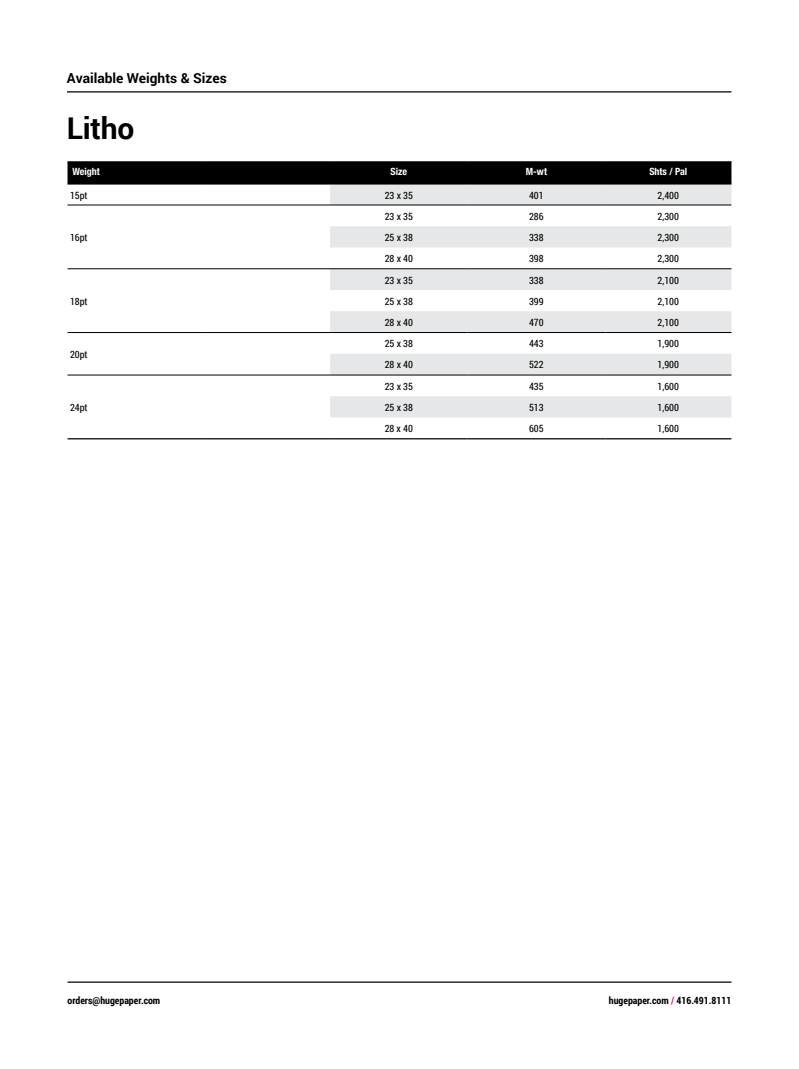
<style>
.page{position:relative;width:799px;height:1069px;background:#fff}
.page>*{position:absolute;margin:0;border:0;box-sizing:border-box;transform-origin:0 0}
.t1{font:700 30px "Roboto";letter-spacing:-.01em;color:#000}
.t2{font:700 13.75px "Roboto";color:#000}
.t3{font:10px "Roboto Condensed";color:#000}
.t4{font:700 10px "Roboto Condensed";color:#000}
.t5{font:700 condensed 10px "Helvetica Neue LT Std";color:#fff}
.s1{color:#ec008c}
</style>
<div class="page">
<hr style="left:68px;top:981px;width:663px;height:2px;background:#000">
<hr style="left:67px;top:91px;width:664px;height:1px;background:#000">
<div style="left:68px;top:162px;width:663px;height:22px;background:#000"></div>
<svg style="left:330px;top:185px;width:401px;height:232px;fill:#e6e7e8"></svg>
<hr style="left:68px;top:161px;width:137px;height:1px;background:#000">
<hr style="left:205px;top:161px;width:125px;height:1px;background:#000">
<hr style="left:330px;top:161px;width:138px;height:1px;background:#000">
<hr style="left:468px;top:161px;width:137px;height:1px;background:#000">
<hr style="left:605px;top:161px;width:126px;height:1px;background:#000">
<hr style="left:68px;top:438px;width:137px;height:1px;background:#000">
<hr style="left:205px;top:438px;width:125px;height:1px;background:#000">
<hr style="left:330px;top:438px;width:138px;height:1px;background:#000">
<hr style="left:468px;top:438px;width:137px;height:1px;background:#000">
<hr style="left:605px;top:438px;width:126px;height:1px;background:#000">
<hr style="left:68px;top:184px;width:137px;height:1px;background:#000">
<hr style="left:205px;top:184px;width:125px;height:1px;background:#000">
<hr style="left:330px;top:184px;width:138px;height:1px;background:#000">
<hr style="left:468px;top:184px;width:137px;height:1px;background:#000">
<hr style="left:605px;top:184px;width:126px;height:1px;background:#000">
<hr style="left:68px;top:205px;width:137px;height:1px;background:#000">
<hr style="left:205px;top:205px;width:125px;height:1px;background:#000">
<hr style="left:330px;top:205px;width:138px;height:1px;background:#000">
<hr style="left:468px;top:205px;width:137px;height:1px;background:#000">
<hr style="left:605px;top:205px;width:126px;height:1px;background:#000">
<hr style="left:68px;top:268px;width:137px;height:1px;background:#000">
<hr style="left:205px;top:268px;width:125px;height:1px;background:#000">
<hr style="left:330px;top:268px;width:138px;height:1px;background:#000">
<hr style="left:468px;top:268px;width:137px;height:1px;background:#000">
<hr style="left:605px;top:268px;width:126px;height:1px;background:#000">
<hr style="left:68px;top:332px;width:137px;height:1px;background:#000">
<hr style="left:205px;top:332px;width:125px;height:1px;background:#000">
<hr style="left:330px;top:332px;width:138px;height:1px;background:#000">
<hr style="left:468px;top:332px;width:137px;height:1px;background:#000">
<hr style="left:605px;top:332px;width:126px;height:1px;background:#000">
<hr style="left:68px;top:375px;width:137px;height:1px;background:#000">
<hr style="left:205px;top:375px;width:125px;height:1px;background:#000">
<hr style="left:330px;top:375px;width:138px;height:1px;background:#000">
<hr style="left:468px;top:375px;width:137px;height:1px;background:#000">
<hr style="left:605px;top:375px;width:126px;height:1px;background:#000">
<h2 class="t2" style="left:67px;top:68px;width:161px">Available Weights &amp; Sizes</h2>
<h1 class="t1" style="left:67px;top:107px;width:69px">Litho</h1>
<p class="t5" style="left:72px;top:166px;width:29px">Weight</p>
<p class="t5" style="left:391px;top:166px;width:18px">Size</p>
<p class="t5" style="left:526px;top:166px;width:23px">M-wt</p>
<p class="t5" style="left:649px;top:166px;width:39px">Shts / Pal</p>
<p class="t3" style="left:70px;top:188px;width:19px">15pt</p>
<p class="t3" style="left:385px;top:188px;width:30px">23 x 35</p>
<p class="t3" style="left:529px;top:188px;width:16px">401</p>
<p class="t3" style="left:657px;top:188px;width:23px">2,400</p>
<p class="t3" style="left:70px;top:230px;width:19px">16pt</p>
<p class="t3" style="left:385px;top:209px;width:30px">23 x 35</p>
<p class="t3" style="left:529px;top:209px;width:16px">286</p>
<p class="t3" style="left:657px;top:209px;width:23px">2,300</p>
<p class="t3" style="left:385px;top:230px;width:30px">25 x 38</p>
<p class="t3" style="left:529px;top:230px;width:16px">338</p>
<p class="t3" style="left:657px;top:230px;width:23px">2,300</p>
<p class="t3" style="left:385px;top:252px;width:30px">28 x 40</p>
<p class="t3" style="left:529px;top:252px;width:16px">398</p>
<p class="t3" style="left:657px;top:252px;width:23px">2,300</p>
<p class="t3" style="left:70px;top:294px;width:19px">18pt</p>
<p class="t3" style="left:70px;top:347px;width:19px">20pt</p>
<p class="t3" style="left:70px;top:400px;width:19px">24pt</p>
<p class="t3" style="left:385px;top:273px;width:30px">23 x 35</p>
<p class="t3" style="left:529px;top:273px;width:16px">338</p>
<p class="t3" style="left:657px;top:273px;width:23px">2,100</p>
<p class="t3" style="left:385px;top:294px;width:30px">25 x 38</p>
<p class="t3" style="left:529px;top:294px;width:16px">399</p>
<p class="t3" style="left:657px;top:294px;width:23px">2,100</p>
<p class="t3" style="left:385px;top:315px;width:30px">28 x 40</p>
<p class="t3" style="left:529px;top:315px;width:16px">470</p>
<p class="t3" style="left:657px;top:315px;width:23px">2,100</p>
<p class="t3" style="left:385px;top:337px;width:30px">25 x 38</p>
<p class="t3" style="left:529px;top:337px;width:16px">443</p>
<p class="t3" style="left:657px;top:337px;width:23px">1,900</p>
<p class="t3" style="left:385px;top:358px;width:30px">28 x 40</p>
<p class="t3" style="left:529px;top:358px;width:16px">522</p>
<p class="t3" style="left:657px;top:358px;width:23px">1,900</p>
<p class="t3" style="left:385px;top:379px;width:30px">23 x 35</p>
<p class="t3" style="left:529px;top:379px;width:16px">435</p>
<p class="t3" style="left:657px;top:379px;width:23px">1,600</p>
<p class="t3" style="left:385px;top:400px;width:30px">25 x 38</p>
<p class="t3" style="left:529px;top:400px;width:16px">513</p>
<p class="t3" style="left:657px;top:400px;width:23px">1,600</p>
<p class="t3" style="left:385px;top:422px;width:30px">28 x 40</p>
<p class="t3" style="left:529px;top:422px;width:16px">605</p>
<p class="t3" style="left:657px;top:422px;width:23px">1,600</p>
<p class="t4" style="left:67px;top:993px;width:94px">orders@hugepaper.com</p>
<p class="t4" style="left:609px;top:993px;width:124px">hugepaper.com <span class="s1">/</span> 416.491.8111</p>
</div>
